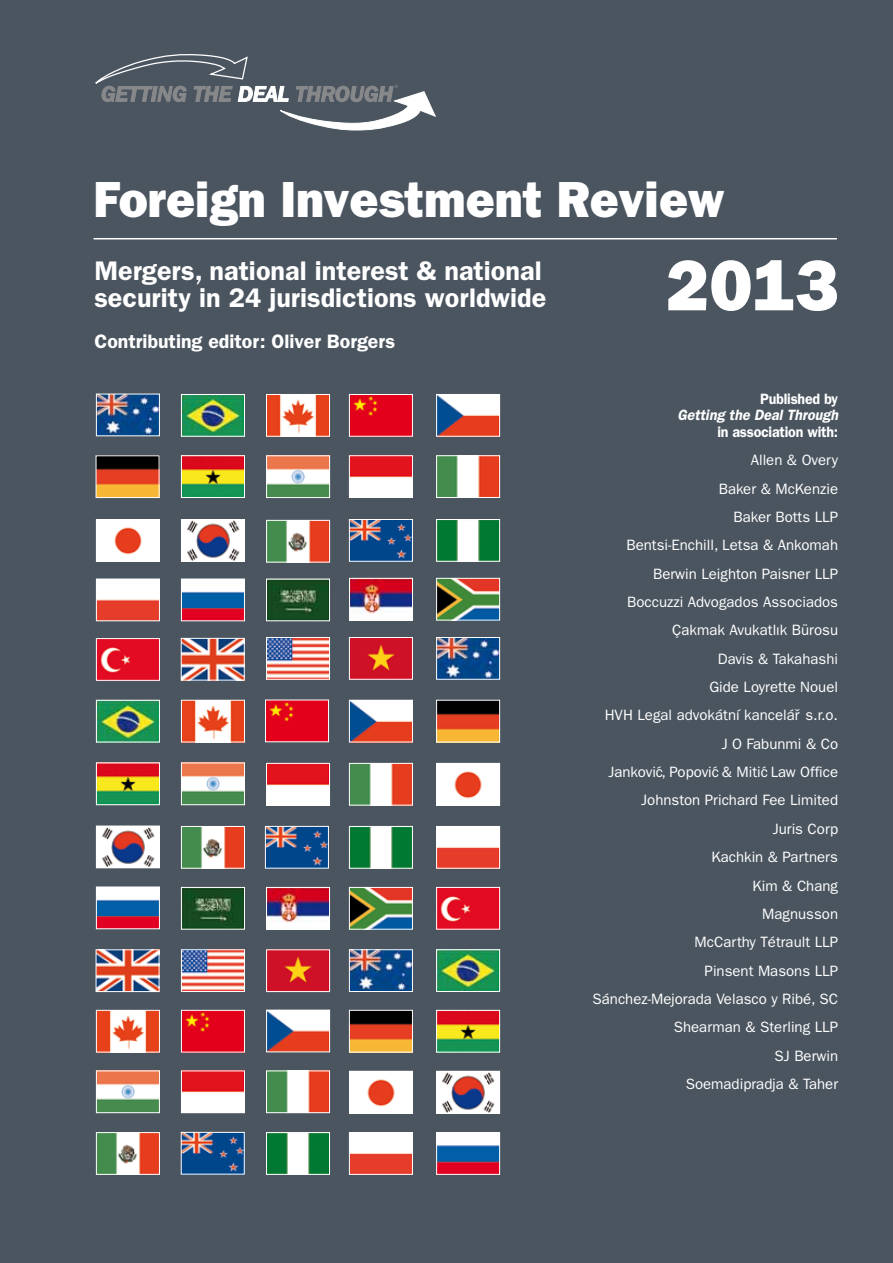
<style>
.page{position:relative;width:893px;height:1263px;background:#4b5560}
.page>*{position:absolute;margin:0;border:0;box-sizing:border-box;transform-origin:0 0}
.t1{font:800 72px "Franklin Gothic";color:#fff}
.t2{font:800 51px "Franklin Gothic";color:#fff;scale:.95 1}
.t3{font:600 27px/27px "Franklin Gothic";color:#fff}
.t4{font:600 19.5px "Franklin Gothic";color:#fff}
.t5{font:15px/28.3px "Franklin Gothic";color:#fff;text-align:right}
.t6{font:600 15px "Franklin Gothic";letter-spacing:-.015em;color:#fff;scale:.95 1}
.t7{font:italic 600 15px "Franklin Gothic";color:#fff;scale:.95 1}
.t8{font:7.65px "Franklin Gothic";color:#87888a}
</style>
<div class="page">
<hr style="left:94px;top:238px;width:743px;height:1px;background:#fff">
<img style="left:98px;top:521px;width:60px;height:39px">
<img style="left:438px;top:457px;width:60px;height:39px">
<div style="left:436px;top:455px;width:64px;height:43px;border:1px solid #fff"></div>
<img style="left:183px;top:457px;width:60px;height:39px">
<div style="left:181px;top:455px;width:64px;height:43px;border:1px solid #fff"></div>
<img style="left:351px;top:457px;width:60px;height:39px">
<div style="left:349px;top:455px;width:64px;height:43px;border:1px solid #fff"></div>
<img style="left:438px;top:521px;width:60px;height:39px">
<div style="left:436px;top:519px;width:64px;height:43px;border:1px solid #fff"></div>
<img style="left:351px;top:521px;width:60px;height:39px">
<div style="left:349px;top:519px;width:64px;height:43px;border:1px solid #fff"></div>
<img style="left:98px;top:581px;width:60px;height:38px">
<div style="left:96px;top:579px;width:64px;height:42px;border:1px solid #fff"></div>
<img style="left:183px;top:521px;width:60px;height:39px">
<img style="left:98px;top:702px;width:60px;height:38px">
<div style="left:96px;top:700px;width:64px;height:42px;border:1px solid #fff"></div>
<img style="left:268px;top:639px;width:60px;height:39px">
<div style="left:266px;top:637px;width:64px;height:43px;border:1px solid #fff"></div>
<img style="left:438px;top:639px;width:60px;height:39px">
<div style="left:436px;top:637px;width:64px;height:43px;border:1px solid #fff"></div>
<img style="left:351px;top:639px;width:60px;height:39px">
<div style="left:349px;top:637px;width:64px;height:43px;border:1px solid #fff"></div>
<img style="left:438px;top:702px;width:60px;height:38px">
<div style="left:436px;top:700px;width:64px;height:42px;border:1px solid #fff"></div>
<img style="left:267px;top:702px;width:60px;height:38px">
<div style="left:265px;top:700px;width:64px;height:42px;border:1px solid #fff"></div>
<img style="left:351px;top:702px;width:60px;height:38px">
<div style="left:349px;top:700px;width:64px;height:42px;border:1px solid #fff"></div>
<img style="left:98px;top:764px;width:60px;height:39px">
<div style="left:96px;top:762px;width:64px;height:43px;border:1px solid #fff"></div>
<img style="left:183px;top:702px;width:60px;height:38px">
<div style="left:181px;top:700px;width:64px;height:42px;border:1px solid #fff"></div>
<img style="left:98px;top:640px;width:60px;height:39px">
<div style="left:96px;top:638px;width:64px;height:43px;border:1px solid #fff"></div>
<img style="left:183px;top:581px;width:60px;height:38px">
<div style="left:181px;top:579px;width:64px;height:42px;border:1px solid #fff"></div>
<img style="left:268px;top:581px;width:60px;height:38px">
<div style="left:266px;top:579px;width:64px;height:42px;border:1px solid #fff"></div>
<img style="left:351px;top:765px;width:60px;height:38px">
<div style="left:349px;top:763px;width:64px;height:42px;border:1px solid #fff"></div>
<img style="left:438px;top:765px;width:60px;height:38px">
<img style="left:183px;top:764px;width:60px;height:39px">
<div style="left:181px;top:762px;width:64px;height:43px;border:1px solid #fff"></div>
<img style="left:268px;top:765px;width:60px;height:38px">
<div style="left:266px;top:763px;width:64px;height:42px;border:1px solid #fff"></div>
<img style="left:351px;top:580px;width:60px;height:38px">
<div style="left:349px;top:578px;width:64px;height:42px;border:1px solid #fff"></div>
<img style="left:183px;top:640px;width:60px;height:38px">
<div style="left:181px;top:638px;width:64px;height:42px;border:1px solid #fff"></div>
<img style="left:268px;top:522px;width:60px;height:38px">
<div style="left:266px;top:520px;width:64px;height:42px;border:1px solid #fff"></div>
<img style="left:268px;top:457px;width:60px;height:39px">
<div style="left:266px;top:455px;width:64px;height:43px;border:1px solid #fff"></div>
<img style="left:98px;top:457px;width:59px;height:39px">
<div style="left:96px;top:455px;width:63px;height:43px;border:1px solid #fff"></div>
<img style="left:267px;top:828px;width:60px;height:38px">
<div style="left:265px;top:826px;width:64px;height:42px;border:1px solid #fff"></div>
<img style="left:351px;top:828px;width:60px;height:38px">
<div style="left:349px;top:826px;width:64px;height:42px;border:1px solid #fff"></div>
<img style="left:98px;top:828px;width:60px;height:38px">
<img style="left:183px;top:828px;width:60px;height:38px">
<div style="left:181px;top:826px;width:64px;height:42px;border:1px solid #fff"></div>
<img style="left:438px;top:828px;width:60px;height:38px">
<div style="left:436px;top:826px;width:64px;height:42px;border:1px solid #fff"></div>
<img style="left:268px;top:396px;width:60px;height:39px">
<div style="left:266px;top:394px;width:64px;height:43px;border:1px solid #fff"></div>
<img style="left:351px;top:396px;width:60px;height:39px">
<div style="left:349px;top:394px;width:64px;height:43px;border:1px solid #fff"></div>
<img style="left:98px;top:396px;width:60px;height:38px">
<div style="left:96px;top:394px;width:64px;height:42px;border:1px solid #fff"></div>
<img style="left:183px;top:396px;width:60px;height:39px">
<div style="left:181px;top:394px;width:64px;height:43px;border:1px solid #fff"></div>
<img style="left:438px;top:396px;width:60px;height:39px">
<div style="left:436px;top:394px;width:64px;height:43px;border:1px solid #fff"></div>
<img style="left:438px;top:580px;width:60px;height:38px">
<div style="left:436px;top:578px;width:64px;height:42px;border:1px solid #fff"></div>
<img style="left:98px;top:1012px;width:60px;height:38px">
<div style="left:96px;top:1010px;width:64px;height:42px;border:1px solid #fff"></div>
<img style="left:438px;top:951px;width:60px;height:39px">
<div style="left:436px;top:949px;width:64px;height:43px;border:1px solid #fff"></div>
<img style="left:183px;top:951px;width:60px;height:39px">
<div style="left:181px;top:949px;width:64px;height:43px;border:1px solid #fff"></div>
<img style="left:351px;top:951px;width:60px;height:39px">
<div style="left:349px;top:949px;width:64px;height:43px;border:1px solid #fff"></div>
<img style="left:438px;top:1012px;width:60px;height:38px">
<div style="left:436px;top:1010px;width:64px;height:42px;border:1px solid #fff"></div>
<img style="left:351px;top:1012px;width:60px;height:38px">
<div style="left:349px;top:1010px;width:64px;height:42px;border:1px solid #fff"></div>
<img style="left:98px;top:1072px;width:60px;height:39px">
<div style="left:96px;top:1070px;width:64px;height:43px;border:1px solid #fff"></div>
<img style="left:183px;top:1012px;width:60px;height:38px">
<div style="left:181px;top:1010px;width:64px;height:42px;border:1px solid #fff"></div>
<img style="left:268px;top:1134px;width:60px;height:39px">
<div style="left:266px;top:1132px;width:64px;height:43px;border:1px solid #fff"></div>
<img style="left:438px;top:1134px;width:60px;height:39px">
<div style="left:436px;top:1132px;width:64px;height:43px;border:1px solid #fff"></div>
<img style="left:351px;top:1134px;width:60px;height:39px">
<div style="left:349px;top:1132px;width:64px;height:43px;border:1px solid #fff"></div>
<img style="left:98px;top:1134px;width:60px;height:39px">
<div style="left:96px;top:1132px;width:64px;height:43px;border:1px solid #fff"></div>
<img style="left:183px;top:1072px;width:60px;height:39px">
<div style="left:181px;top:1070px;width:64px;height:43px;border:1px solid #fff"></div>
<img style="left:268px;top:1072px;width:60px;height:39px">
<div style="left:266px;top:1070px;width:64px;height:43px;border:1px solid #fff"></div>
<img style="left:351px;top:1073px;width:60px;height:38px">
<img style="left:183px;top:1134px;width:60px;height:38px">
<div style="left:181px;top:1132px;width:64px;height:42px;border:1px solid #fff"></div>
<img style="left:268px;top:1012px;width:60px;height:38px">
<div style="left:266px;top:1010px;width:64px;height:42px;border:1px solid #fff"></div>
<img style="left:268px;top:951px;width:60px;height:39px">
<div style="left:266px;top:949px;width:64px;height:43px;border:1px solid #fff"></div>
<img style="left:98px;top:951px;width:59px;height:39px">
<div style="left:96px;top:949px;width:63px;height:43px;border:1px solid #fff"></div>
<img style="left:268px;top:889px;width:60px;height:38px">
<div style="left:266px;top:887px;width:64px;height:42px;border:1px solid #fff"></div>
<img style="left:351px;top:889px;width:60px;height:38px">
<div style="left:349px;top:887px;width:64px;height:42px;border:1px solid #fff"></div>
<img style="left:98px;top:889px;width:60px;height:38px">
<div style="left:96px;top:887px;width:64px;height:42px;border:1px solid #fff"></div>
<img style="left:183px;top:889px;width:60px;height:38px">
<div style="left:181px;top:887px;width:64px;height:42px;border:1px solid #fff"></div>
<img style="left:438px;top:889px;width:60px;height:38px">
<div style="left:436px;top:887px;width:64px;height:42px;border:1px solid #fff"></div>
<img style="left:438px;top:1073px;width:60px;height:38px">
<svg style="left:95px;top:54px;width:341px;height:76px;background:#616972"></svg>
<p class="t8" style="left:394px;top:83px;width:7px">®</p>
<h2 class="t2" style="left:94px;top:169px;width:667px">Foreign Investment Review</h2>
<h3 class="t3" style="left:94px;top:258px;width:453px">Mergers, national interest &amp; national security in 24 jurisdictions worldwide</h3>
<h3 class="t4" style="left:94px;top:330px;width:302px">Contributing editor: Oliver Borgers</h3>
<h1 class="t1" style="left:666px;top:243px;width:174px">2013</h1>
<p class="t6" style="left:760px;top:390px;width:84px">Published by</p>
<p class="t7" style="left:677px;top:406px;width:171px">Getting the Deal Through</p>
<p class="t6" style="left:717px;top:423px;width:129px">in association with:</p>
<p class="t5" style="left:593px;top:446px;width:247px">Allen &amp; Overy<br>Baker &amp; McKenzie<br>Baker Botts LLP<br>Bentsi-Enchill, Letsa &amp; Ankomah<br>Berwin Leighton Paisner LLP<br>Boccuzzi Advogados Associados<br>Çakmak Avukatlık Bürosu<br>Davis &amp; Takahashi<br>Gide Loyrette Nouel<br>HVH Legal advokátní kancelárˇ s.r.o.<br>J O Fabunmi &amp; Co<br>Jankovic´, Popovic´ &amp; Mitic´ Law Office<br>Johnston Prichard Fee Limited<br>Juris Corp<br>Kachkin &amp; Partners<br>Kim &amp; Chang<br>Magnusson<br>McCarthy Tétrault LLP<br>Pinsent Masons LLP<br>Sánchez-Mejorada Velasco y Ribé, SC<br>Shearman &amp; Sterling LLP<br>SJ Berwin<br>Soemadipradja &amp; Taher</p>
</div>
